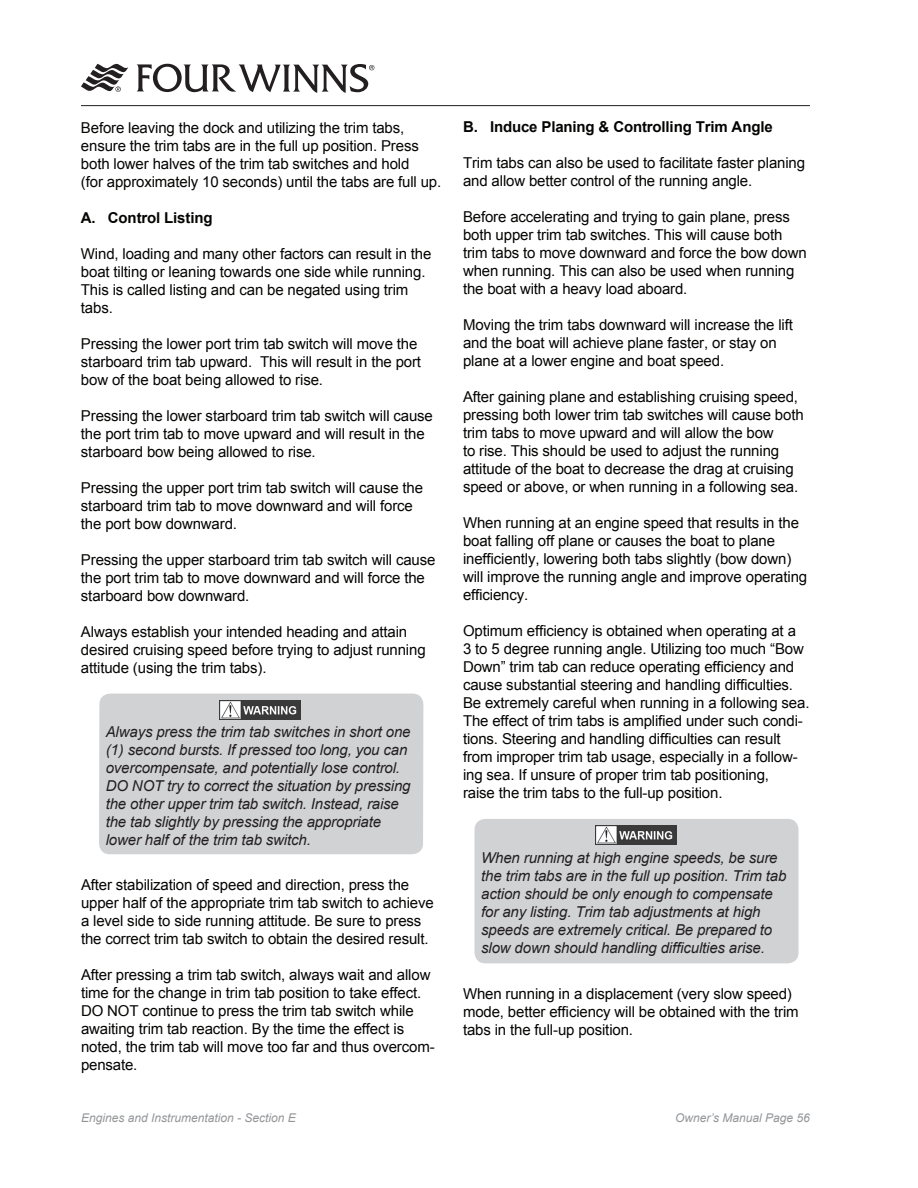
<style>
.page{position:relative;width:918px;height:1188px;background:#fff}
.page>*{position:absolute;margin:0;border:0;box-sizing:border-box;transform-origin:0 0}
.t1{font:15px/18px "Arial";letter-spacing:-.01em;color:#040503}
.t2{font:italic 15px/18px "Arial";letter-spacing:-.01em;color:#231f20}
.t3{font:700 15px "Arial";letter-spacing:-.01em;color:#040503}
.t4{font:italic 12px "Arial";color:#939598}
</style>
<div class="page">
<hr style="left:81px;top:105px;width:729px;height:1px;background:#231f20">
<svg style="left:137px;top:64px;width:237px;height:29px"></svg>
<svg style="left:81px;top:64px;width:47px;height:28px"></svg>
<div style="left:475px;top:819px;width:324px;height:144px;background:#d1d2d4;border-radius:11px"></div>
<img style="left:595px;top:826px;width:81px;height:19px">
<div style="left:99px;top:694px;width:324px;height:160px;background:#d1d2d4;border-radius:11px"></div>
<img style="left:220px;top:700px;width:81px;height:19px">
<p class="t1" style="left:81px;top:118px;width:362px">Before leaving the dock and utilizing the trim tabs, ensure the trim tabs are in the full up position. Press both lower halves of the trim tab switches and hold<br>(for approximately 10 seconds) until the tabs are full up.</p>
<p class="t3" style="left:81px;top:207px;width:133px">A. Control Listing</p>
<p class="t1" style="left:81px;top:244px;width:352px">Wind, loading and many other factors can result in the boat tilting or leaning towards one side while running.<br>This is called listing and can be negated using trim tabs.</p>
<p class="t1" style="left:81px;top:334px;width:342px">Pressing the lower port trim tab switch will move the starboard trim tab upward. This will result in the port bow of the boat being allowed to rise.</p>
<p class="t1" style="left:81px;top:406px;width:354px">Pressing the lower starboard trim tab switch will cause the port trim tab to move upward and will result in the starboard bow being allowed to rise.</p>
<p class="t1" style="left:81px;top:478px;width:344px">Pressing the upper port trim tab switch will cause the starboard trim tab to move downward and will force the port bow downward.</p>
<p class="t1" style="left:81px;top:550px;width:356px">Pressing the upper starboard trim tab switch will cause the port trim tab to move downward and will force the starboard bow downward.</p>
<p class="t1" style="left:81px;top:622px;width:346px">Always establish your intended heading and attain desired cruising speed before trying to adjust running attitude (using the trim tabs).</p>
<p class="t2" style="left:106px;top:723px;width:306px">Always press the trim tab switches in short one (1) second bursts. If pressed too long, you can overcompensate, and potentially lose control.<br>DO NOT try to correct the situation by pressing the other upper trim tab switch. Instead, raise the tab slightly by pressing the appropriate lower half of the trim tab switch.</p>
<p class="t1" style="left:81px;top:876px;width:354px">After stabilization of speed and direction, press the upper half of the appropriate trim tab switch to achieve a level side to side running attitude. Be sure to press the correct trim tab switch to obtain the desired result.</p>
<p class="t1" style="left:81px;top:966px;width:355px">After pressing a trim tab switch, always wait and allow time for the change in trim tab position to take effect.<br>DO NOT continue to press the trim tab switch while awaiting trim tab reaction. By the time the effect is noted, the trim tab will move too far and thus overcom&shy;pensate.</p>
<p class="t3" style="left:463px;top:117px;width:311px">B. Induce Planing &amp; Controlling Trim Angle</p>
<p class="t1" style="left:463px;top:154px;width:344px">Trim tabs can also be used to facilitate faster planing and allow better control of the running angle.</p>
<p class="t1" style="left:463px;top:208px;width:345px">Before accelerating and trying to gain plane, press both upper trim tab switches. This will cause both trim tabs to move downward and force the bow down when running. This can also be used when running the boat with a heavy load aboard.</p>
<p class="t1" style="left:463px;top:316px;width:331px">Moving the trim tabs downward will increase the lift and the boat will achieve plane faster, or stay on plane at a lower engine and boat speed.</p>
<p class="t1" style="left:463px;top:388px;width:342px">After gaining plane and establishing cruising speed, pressing both lower trim tab switches will cause both trim tabs to move upward and will allow the bow<br>to rise. This should be used to adjust the running attitude of the boat to decrease the drag at cruising speed or above, or when running in a following sea.</p>
<p class="t1" style="left:463px;top:514px;width:346px">When running at an engine speed that results in the boat falling off plane or causes the boat to plane inefficiently, lowering both tabs slightly (bow down) will improve the running angle and improve operating efficiency.</p>
<p class="t1" style="left:463px;top:622px;width:348px">Optimum efficiency is obtained when operating at a<br>3 to 5 degree running angle. Utilizing too much “Bow Down” trim tab can reduce operating efficiency and cause substantial steering and handling difficulties.<br>Be extremely careful when running in a following sea.<br>The effect of trim tabs is amplified under such condi&shy;tions. Steering and handling difficulties can result from improper trim tab usage, especially in a follow&shy;ing sea. If unsure of proper trim tab positioning,<br>raise the trim tabs to the full‑up position.</p>
<p class="t2" style="left:481px;top:849px;width:307px">When running at high engine speeds, be sure the trim tabs are in the full up position. Trim tab action should be only enough to compensate for any listing. Trim tab adjustments at high speeds are extremely critical. Be prepared to slow down should handling difficulties arise.</p>
<p class="t1" style="left:463px;top:985px;width:337px">When running in a displacement (very slow speed) mode, better efficiency will be obtained with the trim tabs in the full‑up position.</p>
<p class="t4" style="left:81px;top:1111px;width:216px">Engines and Instrumentation - Section E</p>
<p class="t4" style="left:675px;top:1111px;width:136px">Owner’s Manual Page 56</p>
</div>
